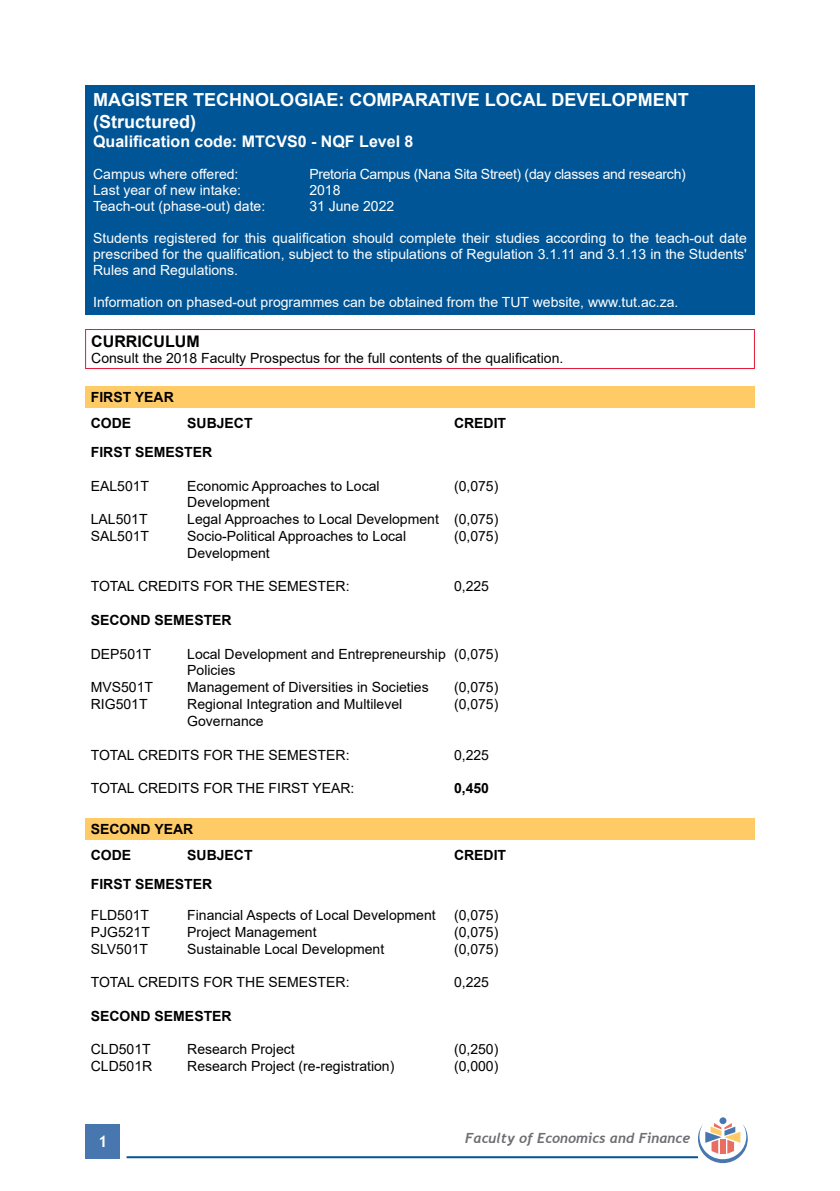
<style>
.page{position:relative;width:840px;height:1191px;background:#fff}
.page>*{position:absolute;margin:0;border:0;box-sizing:border-box;transform-origin:0 0}
.t1{font:700 18px/21.6px "Arial";color:#fff}
.t2{font:700 16px "Arial";color:#fff}
.t3{font:700 16px "Arial";color:#000}
.t4{font:700 16px "Trebuchet MS";color:#fff}
.t5{font:14px/16.8px "Arial";color:#000}
.t6{font:14px/16px "Arial";color:#fff;text-align:justify}
.t7{font:700 14px/26.4px "Arial";color:#000}
.t8{font:14px "Arial";letter-spacing:-.02em;color:#fff}
.t9{font:italic 700 14px "Trebuchet";color:#6d6e71}
</style>
<div class="page">
<div style="left:86px;top:1124px;width:34px;height:34px;background:#4777ae"></div>
<hr style="left:126px;top:1156px;width:571px;height:2px;background:#005596">
<div style="left:719px;top:1117px;width:7px;height:7px;background:#4777ae;border-radius:50%"></div>
<svg style="left:697px;top:1123px;width:50px;height:40px"></svg>
<div style="left:85px;top:85px;width:669px;height:230px;background:#005596"></div>
<hr style="left:85px;top:329px;width:669px;height:1px;background:#e31837">
<hr style="left:85px;top:330px;width:1px;height:38px;background:#e31837">
<hr style="left:753px;top:330px;width:1px;height:38px;background:#e31837">
<hr style="left:85px;top:368px;width:669px;height:1px;background:#e31837">
<div style="left:85px;top:386px;width:669px;height:21px;background:#ffcb66"></div>
<div style="left:85px;top:818px;width:669px;height:21px;background:#ffcb66"></div>
<p class="t1" style="left:93px;top:89px;width:597px">MAGISTER TECHNOLOGIAE: COMPARATIVE LOCAL DEVELOPMENT (Structured)</p>
<p class="t2" style="left:93px;top:130px;width:322px">Qualification code: MTCVS0 - NQF Level 8</p>
<p class="t6" style="left:93px;top:166px;width:147px">Campus where offered:</p>
<p class="t8" style="left:309px;top:164px;width:378px">Pretoria Campus (Nana Sita Street) (day classes and research)</p>
<p class="t6" style="left:93px;top:182px;width:149px">Last year of new intake:</p>
<p class="t6" style="left:309px;top:182px;width:33px">2018</p>
<p class="t6" style="left:93px;top:198px;width:173px">Teach-out (phase-out) date:</p>
<p class="t6" style="left:309px;top:198px;width:86px">31 June 2022</p>
<p class="t6" style="left:93px;top:230px;width:655px">Students registered for this qualification should complete their studies according to the teach-out date prescribed for the qualification, subject to the stipulations of Regulation 3.1.11 and 3.1.13 in the Students' Rules and Regulations.</p>
<p class="t6" style="left:93px;top:294px;width:586px">Information on phased-out programmes can be obtained from the TUT website, www.tut.ac.za.</p>
<p class="t3" style="left:91px;top:330px;width:110px">CURRICULUM</p>
<p class="t5" style="left:91px;top:349px;width:473px">Consult the 2018 Faculty Prospectus for the full contents of the qualification.</p>
<p class="t7" style="left:91px;top:384px;width:84px">FIRST YEAR<br>CODE</p>
<p class="t7" style="left:187px;top:410px;width:67px">SUBJECT</p>
<p class="t7" style="left:454px;top:410px;width:54px">CREDIT</p>
<p class="t7" style="left:91px;top:439px;width:123px">FIRST SEMESTER</p>
<p class="t5" style="left:91px;top:477px;width:60px">EAL501T</p>
<p class="t5" style="left:187px;top:477px;width:194px">Economic Approaches to Local</p>
<p class="t5" style="left:454px;top:477px;width:46px">(0,075)</p>
<p class="t5" style="left:187px;top:494px;width:84px">Development</p>
<p class="t5" style="left:91px;top:511px;width:58px">LAL501T</p>
<p class="t5" style="left:187px;top:511px;width:312px">Legal Approaches to Local Development (0,075)</p>
<p class="t5" style="left:91px;top:527px;width:60px">SAL501T</p>
<p class="t5" style="left:187px;top:527px;width:220px">Socio-Political Approaches to Local</p>
<p class="t5" style="left:454px;top:527px;width:46px">(0,075)</p>
<p class="t5" style="left:187px;top:544px;width:84px">Development</p>
<p class="t5" style="left:91px;top:578px;width:260px">TOTAL CREDITS FOR THE SEMESTER:</p>
<p class="t5" style="left:454px;top:578px;width:37px">0,225</p>
<p class="t7" style="left:91px;top:607px;width:142px">SECOND SEMESTER</p>
<p class="t5" style="left:91px;top:645px;width:62px">DEP501T</p>
<p class="t5" style="left:187px;top:645px;width:312px">Local Development and Entrepreneurship (0,075)<br>Policies</p>
<p class="t5" style="left:91px;top:679px;width:64px">MVS501T</p>
<p class="t5" style="left:187px;top:679px;width:243px">Management of Diversities in Societies</p>
<p class="t5" style="left:454px;top:679px;width:46px">(0,075)</p>
<p class="t5" style="left:91px;top:695px;width:58px">RIG501T</p>
<p class="t5" style="left:187px;top:695px;width:216px">Regional Integration and Multilevel</p>
<p class="t5" style="left:454px;top:695px;width:46px">(0,075)</p>
<p class="t5" style="left:187px;top:712px;width:78px">Governance</p>
<p class="t5" style="left:91px;top:746px;width:260px">TOTAL CREDITS FOR THE SEMESTER:</p>
<p class="t5" style="left:454px;top:746px;width:37px">0,225</p>
<p class="t5" style="left:91px;top:779px;width:265px">TOTAL CREDITS FOR THE FIRST YEAR:</p>
<p class="t7" style="left:454px;top:775px;width:37px">0,450</p>
<p class="t7" style="left:91px;top:816px;width:104px">SECOND YEAR<br>CODE</p>
<p class="t7" style="left:187px;top:842px;width:67px">SUBJECT</p>
<p class="t7" style="left:454px;top:842px;width:54px">CREDIT</p>
<p class="t7" style="left:91px;top:871px;width:123px">FIRST SEMESTER</p>
<p class="t5" style="left:91px;top:906px;width:60px">FLD501T</p>
<p class="t5" style="left:187px;top:906px;width:250px">Financial Aspects of Local Development</p>
<p class="t5" style="left:454px;top:906px;width:46px">(0,075)</p>
<p class="t5" style="left:91px;top:923px;width:61px">PJG521T</p>
<p class="t5" style="left:187px;top:923px;width:131px">Project Management</p>
<p class="t5" style="left:454px;top:923px;width:46px">(0,075)</p>
<p class="t5" style="left:91px;top:940px;width:59px">SLV501T</p>
<p class="t5" style="left:187px;top:940px;width:198px">Sustainable Local Development</p>
<p class="t5" style="left:454px;top:940px;width:46px">(0,075)</p>
<p class="t5" style="left:91px;top:973px;width:260px">TOTAL CREDITS FOR THE SEMESTER:</p>
<p class="t5" style="left:454px;top:973px;width:37px">0,225</p>
<p class="t7" style="left:91px;top:1002px;width:142px">SECOND SEMESTER</p>
<p class="t5" style="left:91px;top:1041px;width:61px">CLD501T</p>
<p class="t5" style="left:187px;top:1041px;width:109px">Research Project</p>
<p class="t5" style="left:454px;top:1041px;width:46px">(0,250)</p>
<p class="t5" style="left:91px;top:1057px;width:63px">CLD501R</p>
<p class="t5" style="left:187px;top:1057px;width:208px">Research Project (re-registration)</p>
<p class="t5" style="left:454px;top:1057px;width:46px">(0,000)</p>
<p class="t4" style="left:98px;top:1131px;width:11px">1</p>
<p class="t9" style="left:465px;top:1129px;width:226px">Faculty of Economics and Finance</p>
</div>
